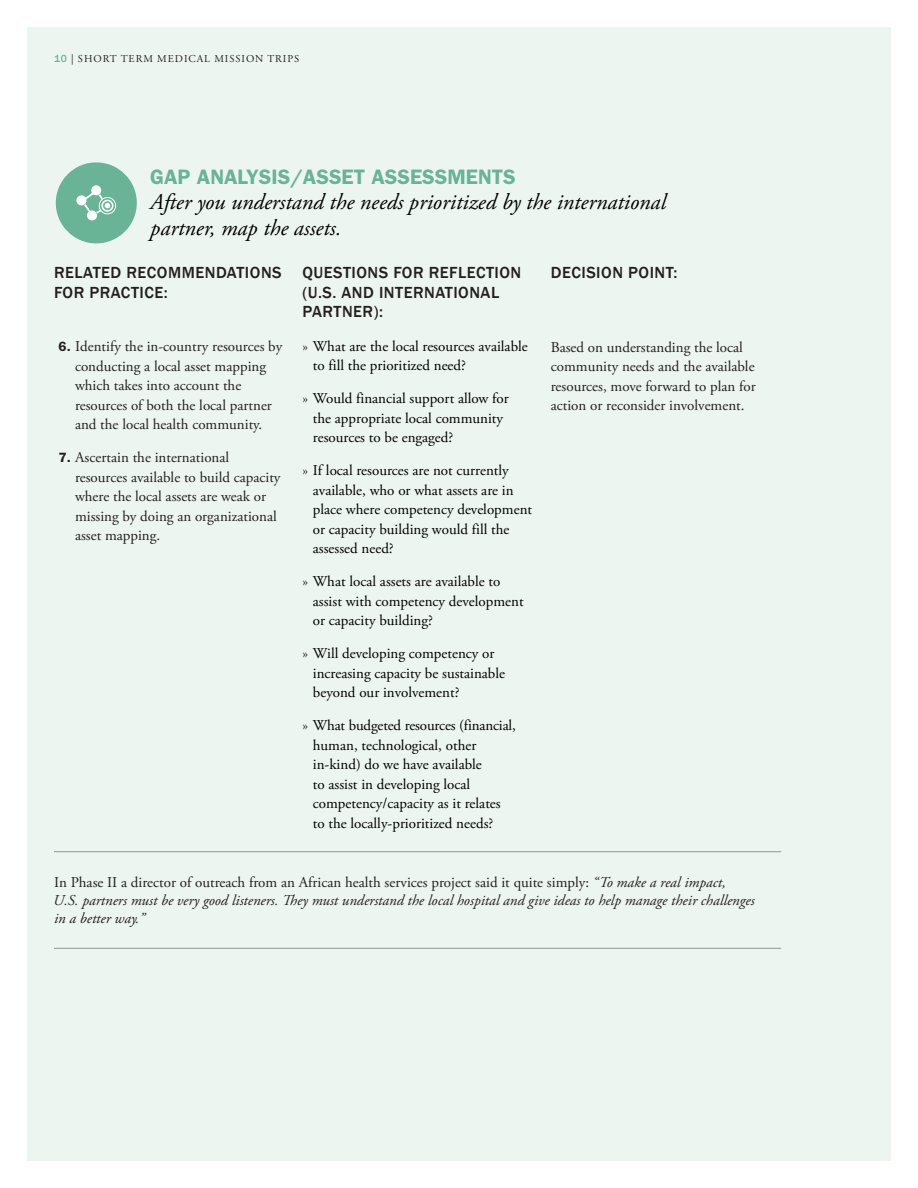
<style>
.page{position:relative;width:918px;height:1188px;background:#fff}
.page>*{position:absolute;margin:0;border:0;box-sizing:border-box;transform-origin:0 0}
.t1{font:italic 22.5px/25.5px "Adobe Garamond Pro";color:#000}
.t2{font:600 21px "Franklin Gothic";color:#69b396}
.t3{font:500 16.5px/19.5px "Franklin Gothic";letter-spacing:.03em;color:#231f20}
.t4{font:15px/19.5px "Adobe Garamond Pro";color:#000}
.t5{font:15px/19.5px "Adobe Garamond Pro";color:#231f20}
.t6{font:italic 15px/18px "Adobe Garamond Pro";color:#231f20}
.t7{font:10.5px "Adobe Garamond Pro";letter-spacing:.09em;color:#231f20}
.s1{font-family:"Franklin Gothic";font-weight:500;color:#69b396}
.s2{color:#231f20}
.s3{font-family:"Franklin Gothic";font-weight:600;font-size:13.5px}
.s4{font-style:normal}
</style>
<div class="page">
<div style="left:27px;top:27px;width:864px;height:1134px;background:#edf5f1"></div>
<hr style="left:54px;top:851px;width:727px;height:1px;background:#939598">
<hr style="left:54px;top:948px;width:727px;height:1px;background:#939598">
<div style="left:56px;top:162px;width:81px;height:81px;background:#69b396;border-radius:50%"></div>
<svg style="left:76px;top:185px;width:40px;height:35px"></svg>
<p class="t7" style="left:54px;top:52px;width:40px"><span class="s1">10</span> | Short</p>
<p class="t7" style="left:121px;top:52px;width:17px">Term</p>
<p class="t7" style="left:157px;top:52px;width:19px">Medical</p>
<p class="t7" style="left:214px;top:52px;width:18px">Mission</p>
<p class="t7" style="left:267px;top:52px;width:15px">Trips</p>
<p class="t7" style="left:118px;top:52px;width:22px">-Term</p>
<p class="t7" style="left:159px;top:52px;width:19px">Medical</p>
<p class="t7" style="left:216px;top:52px;width:18px">Mission</p>
<p class="t7" style="left:269px;top:52px;width:15px">Trips</p>
<h2 class="t2" style="left:150px;top:164px;width:367px">GAP ANALYSIS/ASSET ASSESSMENTS</h2>
<h1 class="t1" style="left:150px;top:190px;width:517px">After you understand the needs prioritized by the international partner, map the assets.</h1>
<p class="t3" style="left:54px;top:263px;width:229px">RELATED RECOMMENDATIONS<br>FOR PRACTICE:</p>
<p class="t3" style="left:302px;top:263px;width:221px">QUESTIONS FOR REFLECTION (U.S. AND INTERNATIONAL<br>PARTNER):</p>
<p class="t4" style="left:313px;top:337px;width:216px;text-indent:-10px"><span class="s2">»</span> What are the local resources available to fill the prioritized need?</p>
<p class="t4" style="left:313px;top:389px;width:198px;text-indent:-10px"><span class="s2">»</span> Would financial support allow for the appropriate local community resources to be engaged?</p>
<p class="t4" style="left:313px;top:461px;width:221px;text-indent:-10px"><span class="s2">»</span> If local resources are not currently available, who or what assets are in place where competency development or capacity building would fill the assessed need?</p>
<p class="t4" style="left:313px;top:572px;width:212px;text-indent:-10px"><span class="s2">»</span> What local assets are available to assist with competency development or capacity building?</p>
<p class="t4" style="left:313px;top:644px;width:194px;text-indent:-10px"><span class="s2">»</span> Will developing competency or increasing capacity be sustainable beyond our involvement?</p>
<p class="t4" style="left:313px;top:716px;width:205px;text-indent:-10px"><span class="s2">»</span> What budgeted resources (financial, human, technological, other in-kind) do we have available<br>to assist in developing local competency/capacity as it relates to the locally-prioritized needs?</p>
<p class="t3" style="left:551px;top:263px;width:10px">DECISION</p>
<p class="t3" style="left:628px;top:263px;width:21px">POINT</p>
<p class="t3" style="left:673px;top:263px;width:5px">:</p>
<p class="t5" style="left:75px;top:337px;width:209px;text-indent:-17px"><span class="s3">6.</span> Identify the in-country resources by conducting a local asset mapping which takes into account the resources of both the local partner and the local health community.</p>
<p class="t5" style="left:75px;top:448px;width:207px;text-indent:-17px"><span class="s3">7.</span> Ascertain the international resources available to build capacity where the local assets are weak or missing by doing an organizational asset mapping.</p>
<p class="t5" style="left:551px;top:338px;width:206px">Based on understanding the local community needs and the available resources, move forward to plan for action or reconsider involvement.</p>
<p class="t6" style="left:53px;top:874px;width:703px"><span class="s4">In Phase II a director of outreach from an African health services project said it quite simply:</span> “To make a real impact,<br>U.S. partners must be very good listeners. They must understand the local hospital and give ideas to help manage their challenges in a better way.”</p>
</div>
